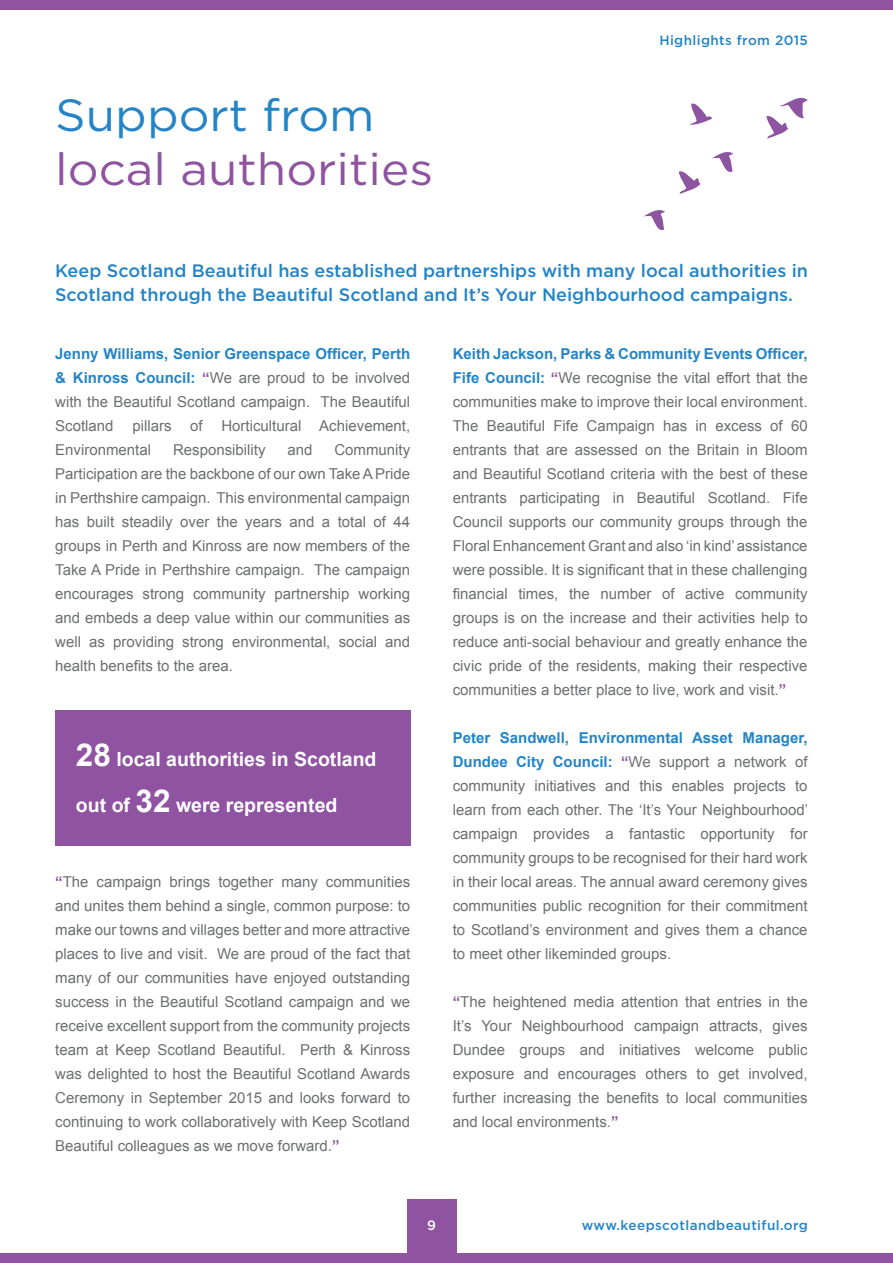
<style>
.page{position:relative;width:893px;height:1263px;background:#fff}
.page>*{position:absolute;margin:0;border:0;box-sizing:border-box;transform-origin:0 0}
.t1{font:45px "Gotham";color:#8f53a1;scale:1.06 1}
.t2{font:45px "Gotham";color:#2484c6;scale:1.06 1}
.t3{font:700 19.5px "Arial";color:#fff}
.t4{font:500 18px/24px "Gotham";color:#2484c6}
.t5{font:15px/24px "Arial";color:#6d6e71;text-align:justify}
.t6{font:500 13.5px "Gotham";letter-spacing:.03em;color:#2484c6}
.t7{font:500 13.5px "Gotham";color:#fff}
.s1{font-weight:700;color:#2484c6}
.s2{font-weight:700;color:#8f53a1}
.s3{font-size:31.5px}
</style>
<div class="page">
<div style="left:407px;top:1199px;width:50px;height:64px;background:#8f53a1"></div>
<div style="left:0;top:1253px;width:893px;height:10px;background:#8f53a1"></div>
<div style="left:0;top:0;width:893px;height:10px;background:#8f53a1"></div>
<svg style="left:690px;top:103px;width:22px;height:22px"></svg>
<svg style="left:712px;top:152px;width:21px;height:20px"></svg>
<svg style="left:766px;top:97px;width:42px;height:42px"></svg>
<svg style="left:643px;top:210px;width:22px;height:20px"></svg>
<svg style="left:679px;top:171px;width:22px;height:23px"></svg>
<div style="left:55px;top:710px;width:355px;height:135px;background:#8f53a1"></div>
<h1 class="t2" style="left:55px;top:90px;width:303px">Support from</h1>
<h1 class="t1" style="left:55px;top:144px;width:358px">local authorities</h1>
<p class="t6" style="left:659px;top:33px;width:150px">Highlights from 2015</p>
<p class="t4" style="left:55px;top:258px;width:754px">Keep Scotland Beautiful has established partnerships with many local authorities in<br>Scotland through the Beautiful Scotland and It’s Your Neighbourhood campaigns.</p>
<p class="t5" style="left:55px;top:342px;width:356px"><span class="s1">Jenny Williams, Senior Greenspace Officer, Perth &amp; Kinross Council:</span> <span class="s2">“</span>We are proud to be involved with the Beautiful Scotland campaign. The Beautiful Scotland pillars of Horticultural Achievement, Environmental</p>
<p class="t5" style="left:55px;top:438px;width:356px;text-indent:279px">Community Participation are the backbone of our own Take A Pride in Perthshire campaign. This environmental campaign has built steadily over the years and a total of 44 groups in Perth and Kinross are now members of the Take A Pride in Perthshire campaign. The campaign encourages strong community partnership working and embeds a deep value within our communities as well as providing strong environmental, social and health benefits to the area.</p>
<p class="t5" style="left:173px;top:438px;width:94px">Responsibility</p>
<p class="t5" style="left:287px;top:438px;width:27px">and</p>
<h2 class="t3" style="left:76px;top:746px;width:302px"><span class="s3">28</span> local authorities in Scotland</h2>
<h2 class="t3" style="left:76px;top:792px;width:263px">out of <span class="s3">32</span> were represented</h2>
<p class="t5" style="left:55px;top:870px;width:356px"><span class="s2">“</span>The campaign brings together many communities and unites them behind a single, common purpose: to make our towns and villages better and more attractive places to live and visit. We are proud of the fact that many of our communities have enjoyed outstanding success in the Beautiful Scotland campaign and we receive excellent support from the community projects team at Keep Scotland Beautiful. Perth &amp; Kinross was delighted to host the Beautiful Scotland Awards Ceremony in September 2015 and looks forward to continuing to work collaboratively with Keep Scotland Beautiful colleagues as we move forward.<span class="s2">”</span></p>
<p class="t5" style="left:453px;top:342px;width:356px"><span class="s1">Keith Jackson, Parks &amp; Community Events Officer, Fife Council:</span> <span class="s2">“</span>We recognise the vital effort that the communities make to improve their local environment.<br>The Beautiful Fife Campaign has in excess of 60 entrants that are assessed on the Britain in Bloom and Beautiful Scotland criteria with the best of these entrants participating in Beautiful Scotland. Fife Council supports our community groups through the Floral Enhancement Grant and also ‘in kind’ assistance were possible. It is significant that in these challenging financial times, the number of active community groups is on the increase and their activities help to reduce anti-social behaviour and greatly enhance the civic pride of the residents, making their respective communities a better place to live, work and visit.<span class="s2">”</span></p>
<p class="t5" style="left:453px;top:726px;width:357px"><span class="s1">Peter Sandwell, Environmental Asset Manager, Dundee City Council:</span> <span class="s2">“</span>We support a network of community initiatives and this enables projects to learn from each other. The ‘It’s Your Neighbourhood’ campaign provides a fantastic opportunity for community groups to be recognised for their hard work in their local areas. The annual award ceremony gives communities public recognition for their commitment to Scotland’s environment and gives them a chance to meet other likeminded groups.</p>
<p class="t5" style="left:453px;top:990px;width:356px"><span class="s2">“</span>The heightened media attention that entries in the It’s Your Neighbourhood campaign attracts, gives Dundee groups and initiatives welcome public exposure and encourages others to get involved, further increasing the benefits to local communities and local environments.<span class="s2">”</span></p>
<p class="t7" style="left:427px;top:1217px;width:10px">9</p>
<p class="t6" style="left:582px;top:1217px;width:228px">www.keepscotlandbeautiful.org</p>
</div>
